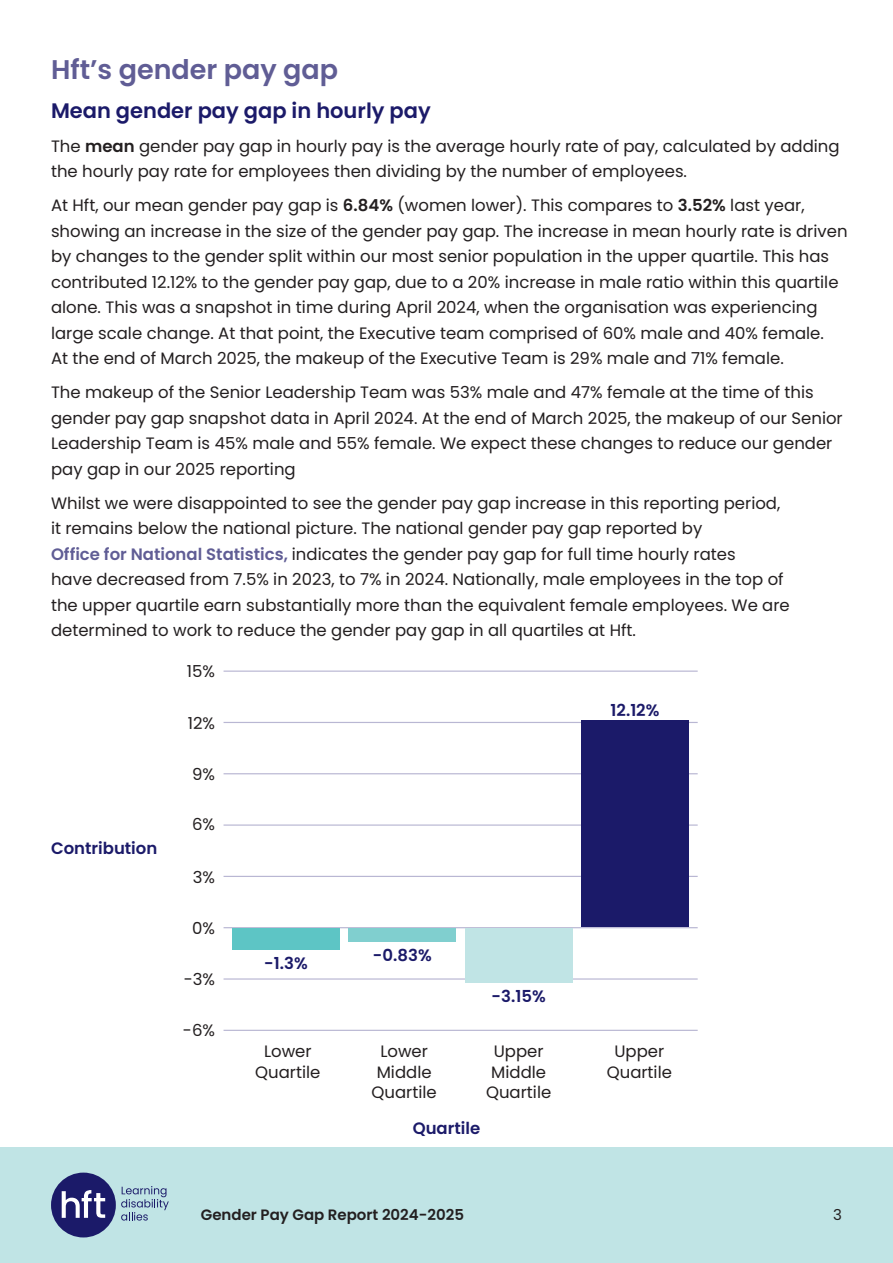
<style>
.page{position:relative;width:893px;height:1263px;background:#fff}
.page>*{position:absolute;margin:0;border:0;box-sizing:border-box;transform-origin:0 0}
.t1{font:600 27px "Poppins";color:#605d95}
.t2{font:600 21px "Poppins";color:#1b1a69}
.t3{font:16.5px/25.5px "Poppins";color:#231f20}
.t4{font:600 16.5px "Poppins";color:#1b1a69}
.t5{font:600 15px "Poppins";color:#231f20}
.t6{font:15px "Poppins";color:#231f20}
.s1{font-weight:600}
.s2{font-weight:600;color:#605d95}
</style>
<div class="page">
<div style="left:0;top:1147px;width:893px;height:116px;background:#c0e4e5"></div>
<div style="left:51px;top:1172px;width:65px;height:65px;background:#1b1a69;border-radius:50%"></div>
<svg style="left:62px;top:1190px;width:43px;height:28px"></svg>
<svg style="left:121px;top:1186px;width:48px;height:34px"></svg>
<hr style="left:224px;top:978px;width:474px;height:2px;background:#b9b7d3">
<hr style="left:224px;top:927px;width:474px;height:1px;background:#b9b7d3">
<hr style="left:224px;top:876px;width:474px;height:1px;background:#b9b7d3">
<hr style="left:224px;top:824px;width:474px;height:2px;background:#b9b7d3">
<hr style="left:224px;top:773px;width:474px;height:1px;background:#b9b7d3">
<hr style="left:224px;top:722px;width:474px;height:1px;background:#b9b7d3">
<hr style="left:224px;top:670px;width:474px;height:2px;background:#b9b7d3">
<div style="left:232px;top:928px;width:108px;height:22px;background:#5dc5c5"></div>
<hr style="left:224px;top:1030px;width:474px;height:1px;background:#b9b7d3">
<div style="left:348px;top:928px;width:108px;height:14px;background:#80cfcf"></div>
<div style="left:465px;top:928px;width:108px;height:55px;background:#c0e4e5"></div>
<div style="left:581px;top:720px;width:108px;height:207px;background:#1b1a69"></div>
<h1 class="t1" style="left:51px;top:54px;width:289px">Hft’s gender pay gap</h1>
<p class="t2" style="left:51px;top:98px;width:381px">Mean gender pay gap in hourly pay</p>
<p class="t3" style="left:51px;top:133px;width:790px">The <span class="s1">mean</span> gender pay gap in hourly pay is the average hourly rate of pay, calculated by adding the hourly pay rate for employees then dividing by the number of employees.</p>
<p class="t3" style="left:51px;top:193px;width:798px">At Hft, our mean gender pay gap is <span class="s1">6.84%</span> (women lower). This compares to <span class="s1">3.52%</span> last year, showing an increase in the size of the gender pay gap. The increase in mean hourly rate is driven by changes to the gender split within our most senior population in the upper quartile. This has contributed 12.12% to the gender pay gap, due to a 20% increase in male ratio within this quartile alone. This was a snapshot in time during April 2024, when the organisation was experiencing large scale change. At that point, the Executive team comprised of 60% male and 40% female.<br>At the end of March 2025, the makeup of the Executive Team is 29% male and 71% female.</p>
<p class="t3" style="left:51px;top:380px;width:793px">The makeup of the Senior Leadership Team was 53% male and 47% female at the time of this gender pay gap snapshot data in April 2024. At the end of March 2025, the makeup of our Senior Leadership Team is 45% male and 55% female. We expect these changes to reduce our gender pay gap in our 2025 reporting</p>
<p class="t3" style="left:51px;top:490px;width:740px">Whilst we were disappointed to see the gender pay gap increase in this reporting period, it remains below the national picture. The national gender pay gap reported by<br><span class="s2">Office for National Statistics,</span> indicates the gender pay gap for full time hourly rates<br>have decreased from 7.5% in 2023, to 7% in 2024. Nationally, male employees in the top of the upper quartile earn substantially more than the equivalent female employees. We are determined to work to reduce the gender pay gap in all quartiles at Hft.</p>
<p class="t4" style="left:51px;top:838px;width:108px">Contribution</p>
<p class="t3" style="left:187px;top:659px;width:30px">15%</p>
<p class="t3" style="left:188px;top:710px;width:29px">12%</p>
<p class="t3" style="left:192px;top:762px;width:24px">9%</p>
<p class="t3" style="left:192px;top:812px;width:25px">6%</p>
<p class="t3" style="left:193px;top:864px;width:24px">3%</p>
<p class="t3" style="left:192px;top:915px;width:24px">0%</p>
<p class="t3" style="left:184px;top:967px;width:33px">-3%</p>
<p class="t3" style="left:183px;top:1018px;width:34px">-6%</p>
<p class="t4" style="left:264px;top:953px;width:45px">-1.3%</p>
<p class="t3" style="left:255px;top:1041px;width:67px;line-height:20.2px;text-align:center">Lower<br>Quartile</p>
<p class="t4" style="left:373px;top:945px;width:60px">-0.83%</p>
<p class="t3" style="left:372px;top:1041px;width:67px;line-height:20.2px;text-align:center">Lower<br>Middle<br>Quartile</p>
<p class="t4" style="left:492px;top:986px;width:56px">-3.15%</p>
<p class="t3" style="left:486px;top:1041px;width:67px;line-height:20.2px;text-align:center">Upper<br>Middle<br>Quartile</p>
<p class="t4" style="left:413px;top:1118px;width:69px">Quartile</p>
<p class="t4" style="left:611px;top:701px;width:50px">12.12%</p>
<p class="t3" style="left:607px;top:1041px;width:67px;line-height:20.2px;text-align:center">Upper<br>Quartile</p>
<p class="t5" style="left:201px;top:1206px;width:265px">Gender Pay Gap Report 2024-2025</p>
<p class="t6" style="left:833px;top:1206px;width:10px">3</p>
</div>
